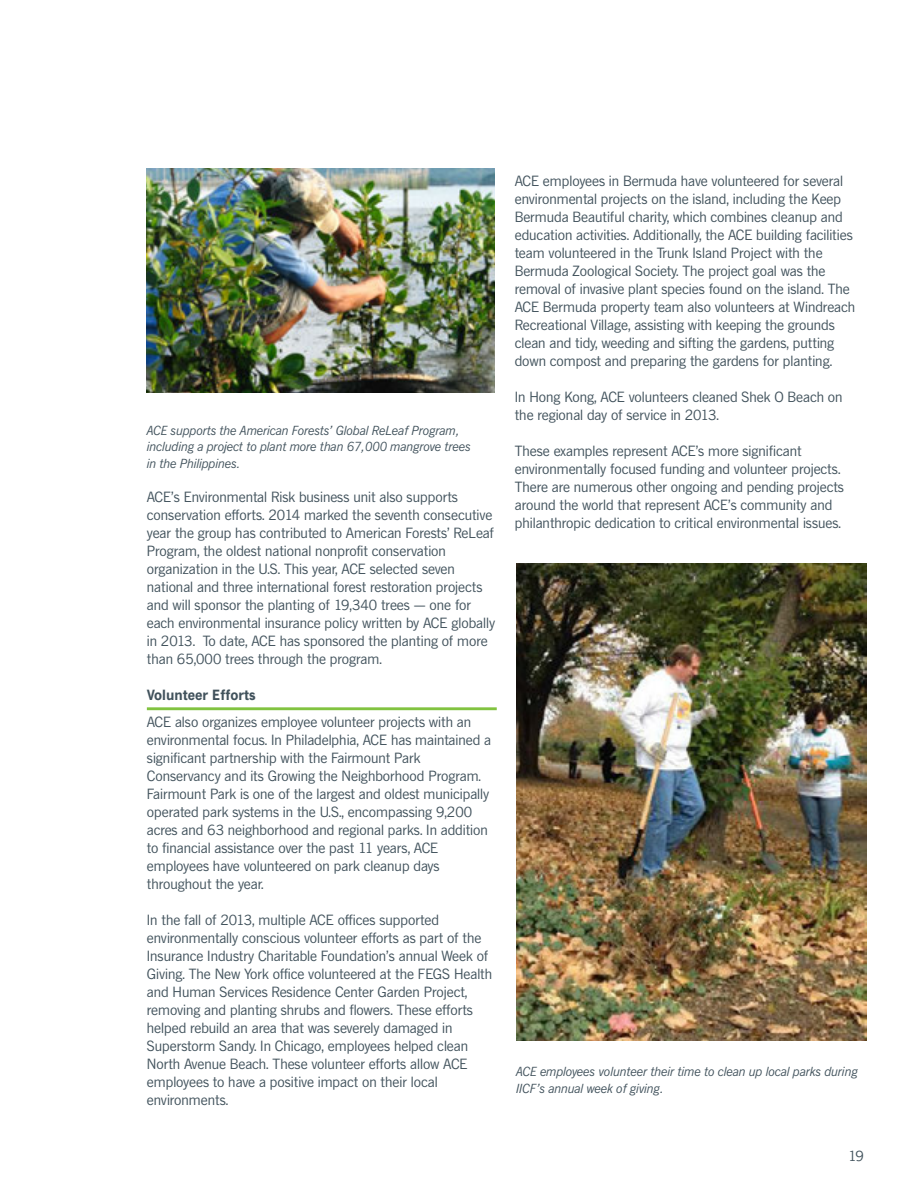
<style>
.page{position:relative;width:918px;height:1188px;background:#fff}
.page>*{position:absolute;margin:0;border:0;box-sizing:border-box;transform-origin:0 0}
.Bullets_A___Grey{font:13.5px/18px "News Gothic SBOP";color:#41525c}
.Title_B___Grey_with{font:700 13.5px "News Gothic SBOP";color:#41525c}
.Photo_Credit___Job_T{font:italic 12px/16.5px "News Gothic SBOP";color:#41525c}
</style>
<div class="page">
<hr style="left:147px;top:707px;width:350px;height:3px;background:#81c340">
<img style="left:147px;top:168px;width:348px;height:224px">
<img style="left:516px;top:564px;width:350px;height:476px">
<p class="Photo_Credit___Job_T" style="left:147px;top:422px;width:325px">ACE supports the American Forests’ Global ReLeaf Program, including a project to plant more than 67,000 mangrove trees in the Philippines.</p>
<p class="Bullets_A___Grey" style="left:147px;top:488px;width:350px">ACE’s Environmental Risk business unit also supports conservation efforts. 2014 marked the seventh consecutive year the group has contributed to American Forests’ ReLeaf Program, the oldest national nonprofit conservation organization in the U.S. This year, ACE selected seven national and three international forest restoration projects and will sponsor the planting of 19,340 trees — one for each environmental insurance policy written by ACE globally in 2013. To date, ACE has sponsored the planting of more than 65,000 trees through the program.</p>
<p class="Title_B___Grey_with" style="left:147px;top:687px;width:110px">Volunteer Efforts</p>
<p class="Bullets_A___Grey" style="left:147px;top:713px;width:346px">ACE also organizes employee volunteer projects with an environmental focus. In Philadelphia, ACE has maintained a significant partnership with the Fairmount Park Conservancy and its Growing the Neighborhood Program.<br>Fairmount Park is one of the largest and oldest municipally operated park systems in the U.S., encompassing 9,200 acres and 63 neighborhood and regional parks. In addition to financial assistance over the past 11 years, ACE employees have volunteered on park cleanup days throughout the year.</p>
<p class="Bullets_A___Grey" style="left:147px;top:911px;width:347px">In the fall of 2013, multiple ACE offices supported environmentally conscious volunteer efforts as part of the Insurance Industry Charitable Foundation’s annual Week of Giving. The New York office volunteered at the FEGS Health and Human Services Residence Center Garden Project, removing and planting shrubs and flowers. These efforts helped rebuild an area that was severely damaged in Superstorm Sandy. In Chicago, employees helped clean North Avenue Beach. These volunteer efforts allow ACE employees to have a positive impact on their local environments.</p>
<p class="Bullets_A___Grey" style="left:515px;top:172px;width:342px">ACE employees in Bermuda have volunteered for several environmental projects on the island, including the Keep Bermuda Beautiful charity, which combines cleanup and education activities. Additionally, the ACE building facilities team volunteered in the Trunk Island Project with the Bermuda Zoological Society. The project goal was the removal of invasive plant species found on the island. The ACE Bermuda property team also volunteers at Windreach Recreational Village, assisting with keeping the grounds clean and tidy, weeding and sifting the gardens, putting down compost and preparing the gardens for planting.</p>
<p class="Bullets_A___Grey" style="left:515px;top:388px;width:329px">In Hong Kong, ACE volunteers cleaned Shek O Beach on the regional day of service in 2013.</p>
<p class="Bullets_A___Grey" style="left:515px;top:442px;width:331px">These examples represent ACE’s more significant environmentally focused funding and volunteer projects.<br>There are numerous other ongoing and pending projects around the world that represent ACE’s community and philanthropic dedication to critical environmental issues.</p>
<p class="Photo_Credit___Job_T" style="left:516px;top:1063px;width:343px">ACE employees volunteer their time to clean up local parks during<br>IICF’s annual week of giving.</p>
<p class="Bullets_A___Grey" style="left:848px;top:1147px;width:17px">19</p>
</div>
